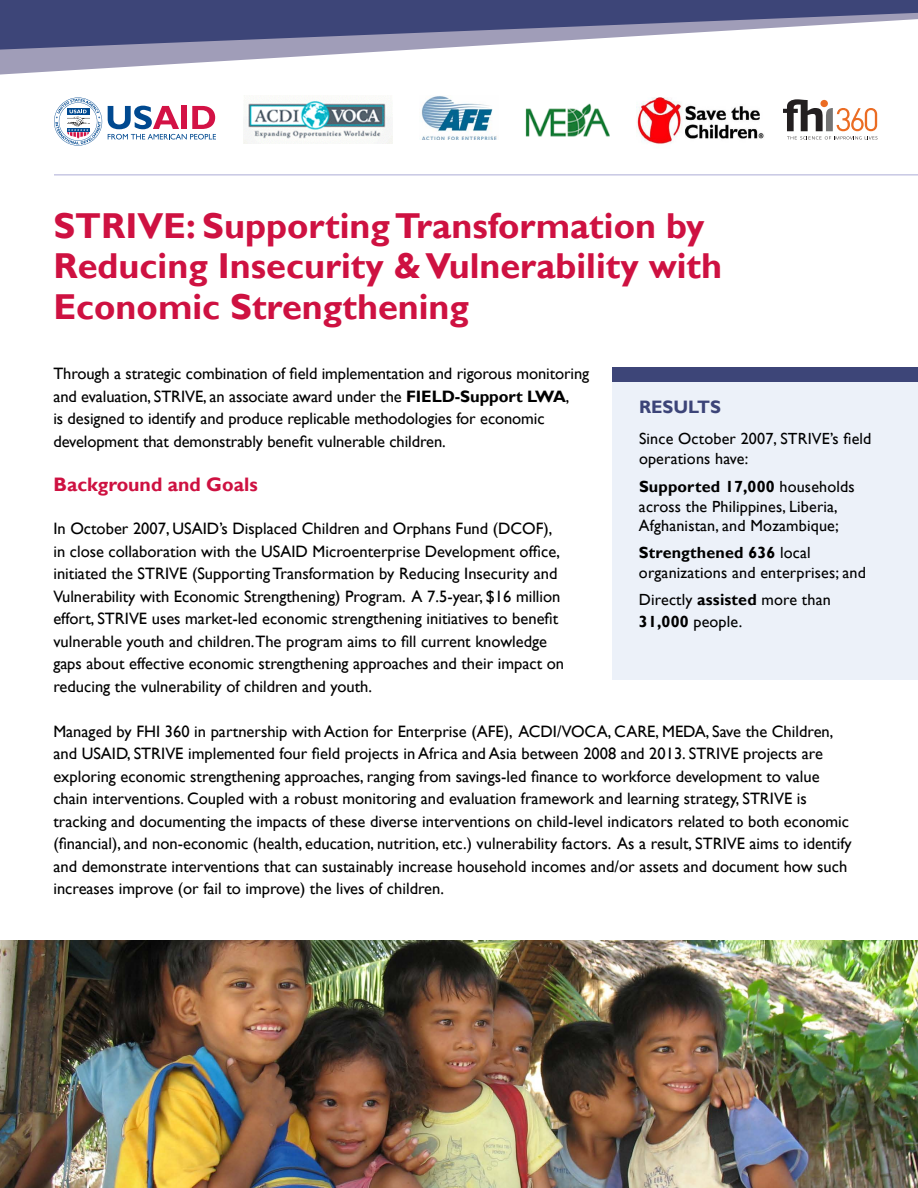
<style>
.page{position:relative;width:918px;height:1188px;background:#fff}
.page>*{position:absolute;margin:0;border:0;box-sizing:border-box;transform-origin:0 0}
.t1{font:700 36px/40.5px "Gill Sans";color:#ce1141}
.Head_1{font:700 19.5px "Gill Sans";color:#ce1141}
.Box_title{font:700 18px "Gill Sans";color:#3c4478}
.Body_text{font:16.5px/22.5px "Gill Sans";color:#000}
.Box_text{font:16.2px/19.5px "Gill Sans";letter-spacing:.01em;color:#000}
.s1{font-weight:700}
</style>
<div class="page">
<svg style="left:108px;top:106px;width:108px;height:34px"></svg>
<svg style="left:54px;top:98px;width:48px;height:48px"></svg>
<svg style="left:783px;top:99px;width:95px;height:41px"></svg>
<hr style="left:54px;top:174px;width:864px;height:2px;background:#c8c8e4">
<svg style="left:0;top:50px;width:405px;height:25px"></svg>
<svg style="left:0;top:0;width:918px;height:50px;fill:#3d4578"></svg>
<div style="left:612px;top:382px;width:306px;height:298px;background:#ecf1f9"></div>
<div style="left:612px;top:368px;width:306px;height:14px;background:#3d4578"></div>
<img style="left:0;top:941px;width:918px;height:247px">
<img style="left:421px;top:96px;width:76px;height:43px">
<img style="left:244px;top:101px;width:149px;height:43px">
<img style="left:525px;top:103px;width:85px;height:34px">
<img style="left:636px;top:98px;width:128px;height:46px">
<p class="t1" style="left:53px;top:206px;width:670px">STRIVE: Supporting Transformation by<br>Reducing Insecurity &amp; Vulnerability with<br>Economic Strengthening</p>
<p class="Body_text" style="left:53px;top:363px;width:537px">Through a strategic combination of field implementation and rigorous monitoring and evaluation, STRIVE, an associate award under the <span class="s1">FIELD-Support LWA</span>,<br>is designed to identify and produce replicable methodologies for economic development that demonstrably benefit vulnerable children.</p>
<p class="Head_1" style="left:53px;top:472px;width:206px">Background and Goals</p>
<p class="Body_text" style="left:53px;top:518px;width:512px">In October 2007, USAID’s Displaced Children and Orphans Fund (DCOF), in close collaboration with the USAID Microenterprise Development office, initiated the STRIVE (Supporting Transformation by Reducing Insecurity and Vulnerability with Economic Strengthening) Program. A 7.5-year, $16 million effort, STRIVE uses market-led economic strengthening initiatives to benefit vulnerable youth and children.The program aims to fill current knowledge gaps about effective economic strengthening approaches and their impact on reducing the vulnerability of children and youth.</p>
<p class="Body_text" style="left:53px;top:720px;width:800px">Managed by FHI 360 in partnership with Action for Enterprise (AFE), ACDI/VOCA, CARE, MEDA, Save the Children, and USAID, STRIVE implemented four field projects in Africa and Asia between 2008 and 2013. STRIVE projects are exploring economic strengthening approaches, ranging from savings-led finance to workforce development to value chain interventions. Coupled with a robust monitoring and evaluation framework and learning strategy, STRIVE is tracking and documenting the impacts of these diverse interventions on child-level indicators related to both economic (financial), and non-economic (health, education, nutrition, etc.) vulnerability factors. As a result, STRIVE aims to identify and demonstrate interventions that can sustainably increase household incomes and/or assets and document how such increases improve (or fail to improve) the lives of children.</p>
<p class="Box_title" style="left:639px;top:396px;width:83px">RESULTS</p>
<p class="Box_text" style="left:639px;top:429px;width:234px">Since October 2007, STRIVE’s field operations have:</p>
<p class="Box_text" style="left:639px;top:477px;width:217px"><span class="s1">Supported 17,000</span> households across the Philippines, Liberia,<br>Afghanistan, and Mozambique;</p>
<p class="Box_text" style="left:639px;top:543px;width:228px"><span class="s1">Strengthened 636</span> local organizations and enterprises; and</p>
<p class="Box_text" style="left:639px;top:588px;width:193px;line-height:22.5px">Directly <span class="s1">assisted</span> more than<br><span class="s1">31,000</span> people.</p>
</div>
